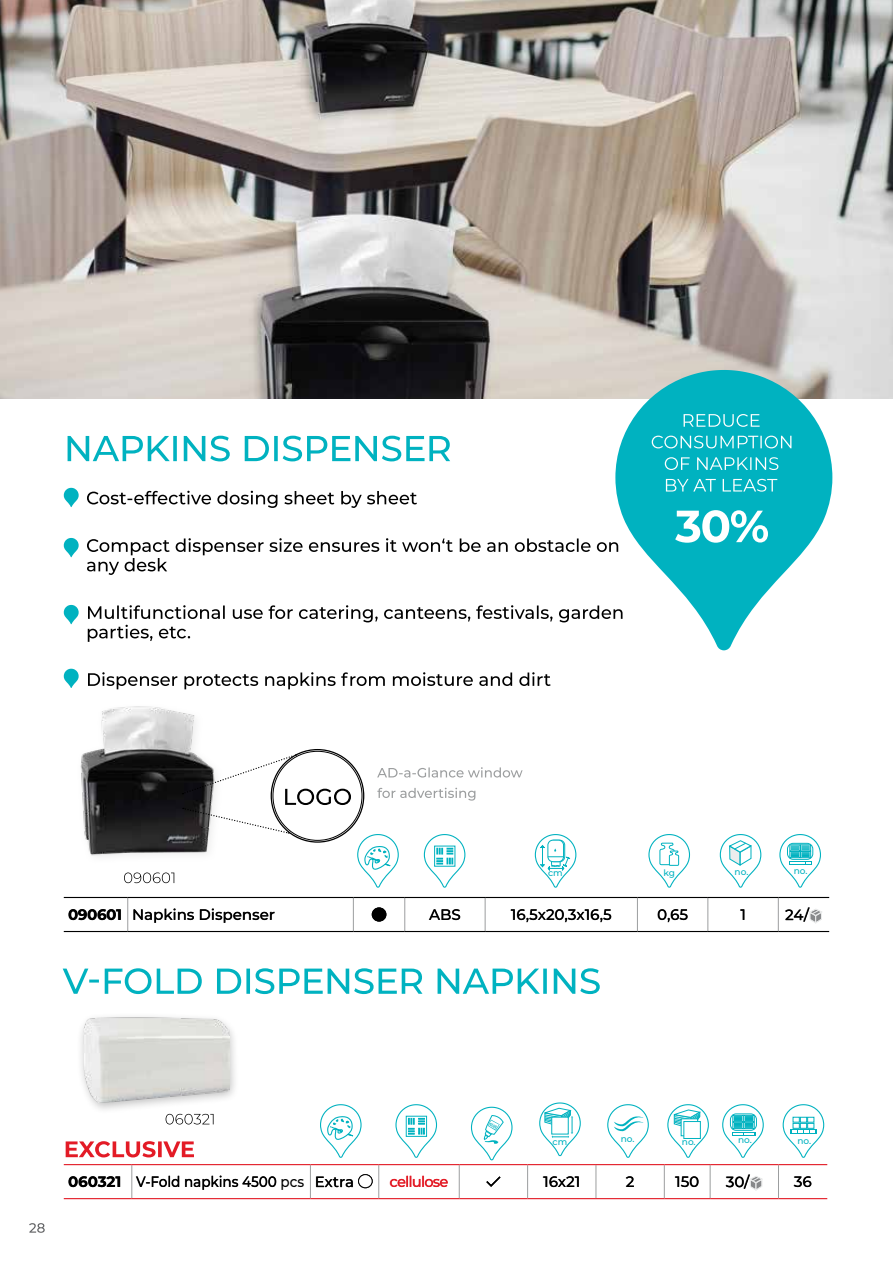
<style>
.page{position:relative;width:893px;height:1263px;background:#fff}
.page>*{position:absolute;margin:0;border:0;box-sizing:border-box;transform-origin:0 0}
.t1{font:500 15px "Montserrat";color:#000}
.t2{font:500 15px "Montserrat";color:#000;scale:.9 1}
.t3{font:500 15px "Montserrat";letter-spacing:-.05em;color:#e31b26}
.t4{font:500 9px "Montserrat";letter-spacing:.005em;color:#00b2c0}
.t5{font:700 condensed 4.5px "Myriad Pro";color:#00b2c0}
.s1{font-weight:700}
</style>
<div class="page">
<svg style="left:29px;top:1223px;width:16px;height:10px"></svg>
<svg style="left:68px;top:436px;width:382px;height:25px"></svg>
<svg style="left:63px;top:968px;width:537px;height:26px"></svg>
<svg style="left:88px;top:672px;width:463px;height:17px"></svg>
<svg style="left:88px;top:605px;width:527px;height:37px"></svg>
<svg style="left:87px;top:538px;width:528px;height:37px"></svg>
<svg style="left:87px;top:491px;width:330px;height:17px"></svg>
<svg style="left:377px;top:788px;width:98px;height:13px"></svg>
<svg style="left:377px;top:767px;width:146px;height:10px"></svg>
<img style="left:80px;top:706px;width:131px;height:151px">
<svg style="left:182px;top:754px;width:169px;height:80px"></svg>
<svg style="left:124px;top:872px;width:50px;height:11px"></svg>
<hr style="left:127px;top:898px;width:1px;height:33px;background:#9c9e9f">
<hr style="left:353px;top:898px;width:1px;height:33px;background:#9c9e9f">
<hr style="left:404px;top:898px;width:1px;height:33px;background:#9c9e9f">
<hr style="left:485px;top:898px;width:1px;height:33px;background:#9c9e9f">
<hr style="left:637px;top:898px;width:1px;height:33px;background:#9c9e9f">
<hr style="left:708px;top:898px;width:1px;height:33px;background:#9c9e9f">
<hr style="left:778px;top:898px;width:1px;height:33px;background:#9c9e9f">
<hr style="left:64px;top:897px;width:64px;height:1px;background:#000">
<hr style="left:128px;top:897px;width:225px;height:1px;background:#000">
<hr style="left:353px;top:897px;width:52px;height:1px;background:#000">
<hr style="left:405px;top:897px;width:80px;height:1px;background:#000">
<hr style="left:485px;top:897px;width:152px;height:1px;background:#000">
<hr style="left:637px;top:897px;width:71px;height:1px;background:#000">
<hr style="left:708px;top:897px;width:70px;height:1px;background:#000">
<hr style="left:778px;top:897px;width:51px;height:1px;background:#000">
<hr style="left:64px;top:931px;width:64px;height:1px;background:#000">
<hr style="left:128px;top:931px;width:225px;height:1px;background:#000">
<hr style="left:353px;top:931px;width:52px;height:1px;background:#000">
<hr style="left:405px;top:931px;width:80px;height:1px;background:#000">
<hr style="left:485px;top:931px;width:152px;height:1px;background:#000">
<hr style="left:637px;top:931px;width:71px;height:1px;background:#000">
<hr style="left:708px;top:931px;width:70px;height:1px;background:#000">
<hr style="left:778px;top:931px;width:51px;height:1px;background:#000">
<hr style="left:132px;top:1165px;width:1px;height:33px;background:#9c9e9f">
<hr style="left:310px;top:1165px;width:1px;height:33px;background:#9c9e9f">
<hr style="left:378px;top:1165px;width:1px;height:33px;background:#9c9e9f">
<hr style="left:459px;top:1165px;width:1px;height:33px;background:#9c9e9f">
<hr style="left:527px;top:1165px;width:1px;height:33px;background:#9c9e9f">
<hr style="left:596px;top:1165px;width:1px;height:33px;background:#9c9e9f">
<hr style="left:664px;top:1165px;width:1px;height:33px;background:#9c9e9f">
<hr style="left:710px;top:1165px;width:1px;height:33px;background:#9c9e9f">
<hr style="left:778px;top:1165px;width:1px;height:33px;background:#9c9e9f">
<hr style="left:64px;top:1164px;width:68px;height:1px;background:#e31b26">
<hr style="left:132px;top:1164px;width:178px;height:1px;background:#e31b26">
<hr style="left:310px;top:1164px;width:69px;height:1px;background:#e31b26">
<hr style="left:379px;top:1164px;width:80px;height:1px;background:#e31b26">
<hr style="left:459px;top:1164px;width:69px;height:1px;background:#e31b26">
<hr style="left:528px;top:1164px;width:68px;height:1px;background:#e31b26">
<hr style="left:596px;top:1164px;width:68px;height:1px;background:#e31b26">
<hr style="left:664px;top:1164px;width:46px;height:1px;background:#e31b26">
<hr style="left:710px;top:1164px;width:68px;height:1px;background:#e31b26">
<hr style="left:778px;top:1164px;width:49px;height:1px;background:#e31b26">
<hr style="left:64px;top:1198px;width:68px;height:1px;background:#e31b26">
<hr style="left:132px;top:1198px;width:178px;height:1px;background:#e31b26">
<hr style="left:310px;top:1198px;width:69px;height:1px;background:#e31b26">
<hr style="left:379px;top:1198px;width:80px;height:1px;background:#e31b26">
<hr style="left:459px;top:1198px;width:69px;height:1px;background:#e31b26">
<hr style="left:528px;top:1198px;width:68px;height:1px;background:#e31b26">
<hr style="left:596px;top:1198px;width:68px;height:1px;background:#e31b26">
<hr style="left:664px;top:1198px;width:46px;height:1px;background:#e31b26">
<hr style="left:710px;top:1198px;width:68px;height:1px;background:#e31b26">
<hr style="left:778px;top:1198px;width:49px;height:1px;background:#e31b26">
<svg style="left:66px;top:1141px;width:128px;height:16px"></svg>
<div style="left:76px;top:1012px;width:164px;height:103px;background:#000;opacity:.25"></div>
<img style="left:83px;top:1012px;width:146px;height:91px">
<svg style="left:166px;top:1114px;width:48px;height:10px"></svg>
<svg style="left:64px;top:488px;width:15px;height:19px"></svg>
<svg style="left:64px;top:538px;width:15px;height:19px"></svg>
<svg style="left:64px;top:605px;width:15px;height:19px"></svg>
<svg style="left:64px;top:669px;width:15px;height:19px"></svg>
<img style="left:0;top:0;width:893px;height:399px">
<svg style="left:357px;top:834px;width:42px;height:54px"></svg>
<svg style="left:423px;top:834px;width:43px;height:54px"></svg>
<svg style="left:648px;top:834px;width:42px;height:54px"></svg>
<svg style="left:719px;top:834px;width:43px;height:54px"></svg>
<svg style="left:779px;top:834px;width:42px;height:54px"></svg>
<svg style="left:534px;top:834px;width:43px;height:54px"></svg>
<svg style="left:782px;top:1104px;width:43px;height:54px"></svg>
<svg style="left:607px;top:1104px;width:42px;height:54px"></svg>
<svg style="left:470px;top:1106px;width:43px;height:55px"></svg>
<svg style="left:539px;top:1102px;width:42px;height:55px"></svg>
<svg style="left:667px;top:1104px;width:42px;height:54px"></svg>
<svg style="left:681px;top:1119px;width:17px;height:17px"></svg>
<div style="left:684px;top:1121px;width:16px;height:17px;background:#fff"></div>
<svg style="left:722px;top:1104px;width:42px;height:54px"></svg>
<svg style="left:320px;top:1104px;width:42px;height:54px"></svg>
<svg style="left:395px;top:1104px;width:43px;height:54px"></svg>
<svg style="left:615px;top:370px;width:217px;height:280px;fill:#00b2c0"></svg>
<svg style="left:684px;top:414px;width:76px;height:13px"></svg>
<svg style="left:652px;top:436px;width:139px;height:12px"></svg>
<svg style="left:665px;top:457px;width:113px;height:13px"></svg>
<svg style="left:666px;top:479px;width:111px;height:13px"></svg>
<svg style="left:675px;top:510px;width:93px;height:33px"></svg>
<svg style="left:794px;top:1176px;width:17px;height:11px"></svg>
<svg style="left:675px;top:1176px;width:24px;height:11px"></svg>
<svg style="left:626px;top:1176px;width:8px;height:11px"></svg>
<svg style="left:543px;top:1176px;width:36px;height:11px"></svg>
<svg style="left:390px;top:1176px;width:58px;height:11px"></svg>
<svg style="left:316px;top:1177px;width:37px;height:10px"></svg>
<svg style="left:136px;top:1175px;width:140px;height:15px"></svg>
<svg style="left:69px;top:1176px;width:51px;height:11px"></svg>
<div style="left:358px;top:1174px;width:15px;height:14px;border:1px solid #000;border-radius:50%"></div>
<svg style="left:486px;top:1176px;width:15px;height:11px"></svg>
<svg style="left:726px;top:1175px;width:37px;height:16px"></svg>
<svg style="left:740px;top:909px;width:4px;height:11px"></svg>
<svg style="left:658px;top:909px;width:30px;height:13px"></svg>
<svg style="left:511px;top:909px;width:100px;height:13px"></svg>
<svg style="left:429px;top:909px;width:31px;height:11px"></svg>
<svg style="left:134px;top:908px;width:141px;height:15px"></svg>
<svg style="left:69px;top:909px;width:52px;height:11px"></svg>
<div style="left:372px;top:908px;width:14px;height:13px;background:#000;border-radius:50%"></div>
<div style="left:372px;top:907px;width:14px;height:14px;border:1px solid #000;border-radius:50%"></div>
<svg style="left:785px;top:907px;width:37px;height:17px"></svg>
<p class="t4" style="left:548px;top:866px;width:16px">cm</p>
<p class="t4" style="left:664px;top:866px;width:13px">kg</p>
<p class="t4" style="left:735px;top:866px;width:15px">no.</p>
<p class="t4" style="left:794px;top:865px;width:15px">no.</p>
<p class="t1" style="left:68px;top:904px;width:209px"><span class="s1">090601</span> Napkins Dispenser</p>
<p class="t1" style="left:429px;top:904px;width:33px">ABS</p>
<p class="t1" style="left:511px;top:904px;width:102px">16,5x20,3x16,5</p>
<p class="t1" style="left:657px;top:904px;width:32px">0,65</p>
<p class="t1" style="left:740px;top:904px;width:7px">1</p>
<p class="t1" style="left:785px;top:904px;width:26px">24/</p>
<p class="t5" style="left:491px;top:1121px;width:9px;rotate:30deg">GLUE</p>
<p class="t4" style="left:621px;top:1133px;width:15px">no.</p>
<p class="t4" style="left:797px;top:1134px;width:15px">no.</p>
<p class="t4" style="left:738px;top:1133px;width:15px">no.</p>
<p class="t4" style="left:552px;top:1135px;width:16px">cm</p>
<p class="t4" style="left:682px;top:1136px;width:15px">no.</p>
<p class="t2" style="left:68px;top:1171px;width:319px"><span class="s1">060321</span> V-Fold napkins 4500 pcs Extra</p>
<p class="t3" style="left:390px;top:1171px;width:60px">cellulose</p>
<p class="t1" style="left:543px;top:1171px;width:39px">16x21</p>
<p class="t1" style="left:626px;top:1171px;width:10px">2</p>
<p class="t1" style="left:675px;top:1171px;width:26px">150</p>
<p class="t1" style="left:726px;top:1171px;width:25px">30/</p>
<p class="t1" style="left:794px;top:1171px;width:19px">36</p>
</div>
